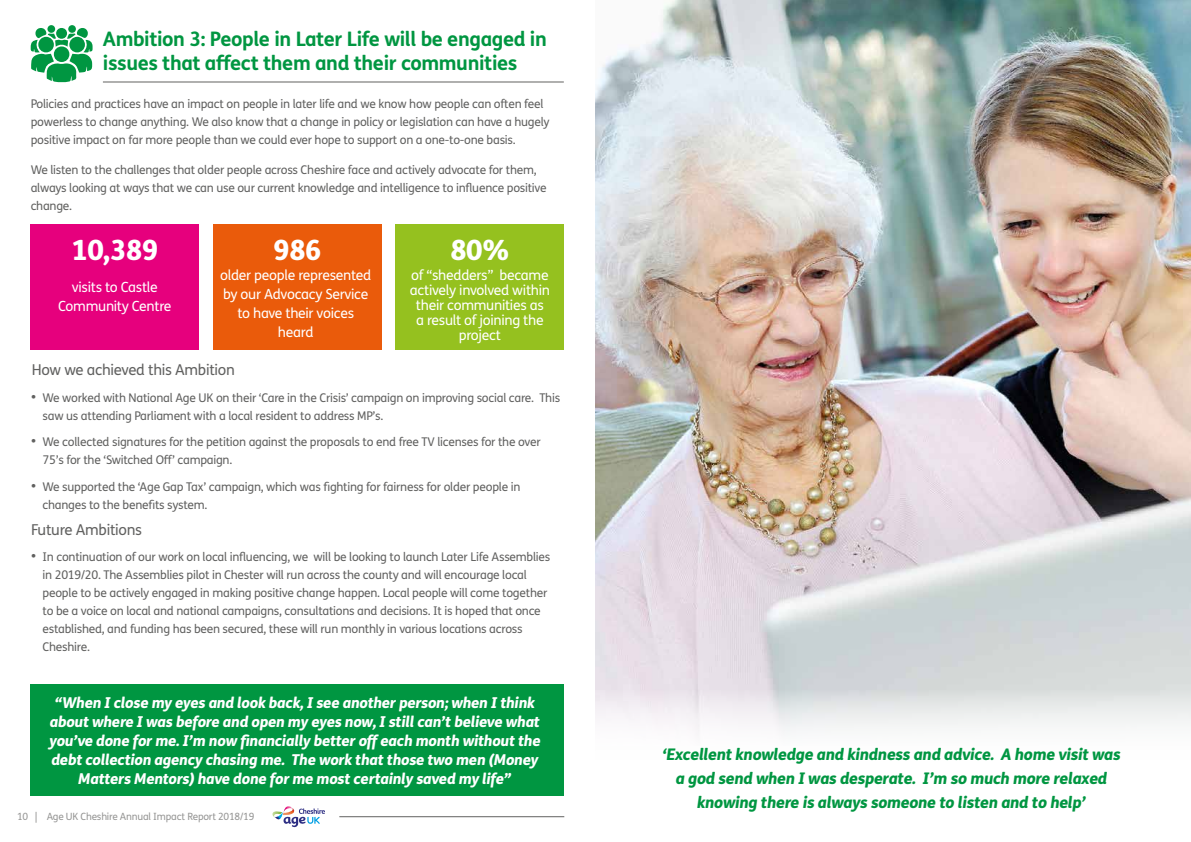
<style>
.page{position:relative;width:1191px;height:842px;background:#fff}
.page>*{position:absolute;margin:0;border:0;box-sizing:border-box;transform-origin:0 0}
.t1{font:800 28px "FS Me Pro";letter-spacing:-.02em;color:#fff}
.t2{font:700 20px/24px "FS Me Pro";letter-spacing:-.02em;color:#009641}
.t3{font:italic 800 16px/24px "FS Me Pro";letter-spacing:-.02em;color:#009641;text-align:center}
.t4{font:italic 800 15px/19px "FS Me Pro";letter-spacing:-.02em;color:#fff;text-align:center}
.t5{font:15px "FS Me Pro";letter-spacing:-.02em;color:#616160}
.t6{font:14px/19px "FS Me Pro";letter-spacing:-.02em;color:#fff;text-align:center}
.t7{font:12px/18px "FS Me Pro";letter-spacing:-.02em;color:#616160}
.t8{font:10px "FS Me Pro";letter-spacing:-.02em;color:#969695}
.s1{font-size:15px}
</style>
<div class="page">
<div style="left:31px;top:684px;width:533px;height:112px;background:#009641"></div>
<img style="left:595px;top:0;width:596px;height:732px">
<svg style="left:68px;top:25px;width:8px;height:8px"></svg>
<div style="left:47px;top:25px;width:8px;height:8px;background:#009641;border-radius:50%"></div>
<svg style="left:31px;top:28px;width:62px;height:55px"></svg>
<hr style="left:103px;top:82px;width:461px;height:1px;background:#616160">
<div style="left:30px;top:224px;width:169px;height:125px;background:#e6007d"></div>
<div style="left:213px;top:224px;width:168px;height:125px;background:#ea5b0b"></div>
<div style="left:395px;top:224px;width:169px;height:125px;background:#95c11f"></div>
<svg style="left:272px;top:806px;width:53px;height:21px"></svg>
<hr style="left:339px;top:816px;width:225px;height:1px;background:#616160">
<h2 class="t2" style="left:103px;top:26px;width:445px">Ambition 3: People in Later Life will be engaged in issues that affect them and their communities</h2>
<p class="t7" style="left:31px;top:95px;width:520px">Policies and practices have an impact on people in later life and we know how people can often feel powerless to change anything. We also know that a change in policy or legislation can have a hugely positive impact on far more people than we could ever hope to support on a one-to-one basis.</p>
<p class="t7" style="left:31px;top:160px;width:517px">We listen to the challenges that older people across Cheshire face and actively advocate for them, always looking at ways that we can use our current knowledge and intelligence to influence positive change.</p>
<h1 class="t1" style="left:71px;top:228px;width:88px">10,389</h1>
<h1 class="t1" style="left:273px;top:228px;width:50px">986</h1>
<h1 class="t1" style="left:450px;top:228px;width:61px">80%</h1>
<p class="t6" style="left:58px;top:278px;width:115px">visits to Castle<br>Community Centre</p>
<p class="t6" style="left:220px;top:266px;width:153px">older people represented by our Advocacy Service to have their voices heard</p>
<p class="t6" style="left:410px;top:268px;width:142px;line-height:15px">of “shedders” became actively involved within their communities as<br>a result of joining the project</p>
<p class="t5" style="left:32px;top:359px;width:205px">How we achieved this Ambition</p>
<p class="t7" style="left:43px;top:388px;width:519px;text-indent:-11px"><span class="s1">•</span> We worked with National Age UK on their ‘Care in the Crisis’ campaign on improving social care. This saw us attending Parliament with a local resident to address MP’s.</p>
<p class="t7" style="left:43px;top:433px;width:499px;text-indent:-11px"><span class="s1">•</span> We collected signatures for the petition against the proposals to end free TV licenses for the over<br>75’s for the ‘Switched Off’ campaign.</p>
<p class="t7" style="left:43px;top:477px;width:479px;text-indent:-11px"><span class="s1">•</span> We supported the ‘Age Gap Tax’ campaign, which was fighting for fairness for older people in changes to the benefits system.</p>
<p class="t5" style="left:31px;top:519px;width:112px">Future Ambitions</p>
<p class="t7" style="left:43px;top:548px;width:509px;text-indent:-11px"><span class="s1">•</span> In continuation of our work on local influencing, we will be looking to launch Later Life Assemblies in 2019/20. The Assemblies pilot in Chester will run across the county and will encourage local people to be actively engaged in making positive change happen. Local people will come together to be a voice on local and national campaigns, consultations and decisions. It is hoped that once established, and funding has been secured, these will run monthly in various locations across Cheshire.</p>
<p class="t4" style="left:49px;top:692px;width:493px">“When I close my eyes and look back, I see another person; when I think about where I was before and open my eyes now, I still can’t believe what you’ve done for me. I’m now financially better off each month without the debt collection agency chasing me. The work that those two men (Money Matters Mentors) have done for me most certainly saved my life”</p>
<p class="t8" style="left:17px;top:810px;width:239px">10 | Age UK Cheshire Annual Impact Report 2018/19</p>
<h3 class="t3" style="left:662px;top:741px;width:460px">‘Excellent knowledge and kindness and advice. A home visit was a god send when I was desperate. I’m so much more relaxed knowing there is always someone to listen and to help’</h3>
</div>
